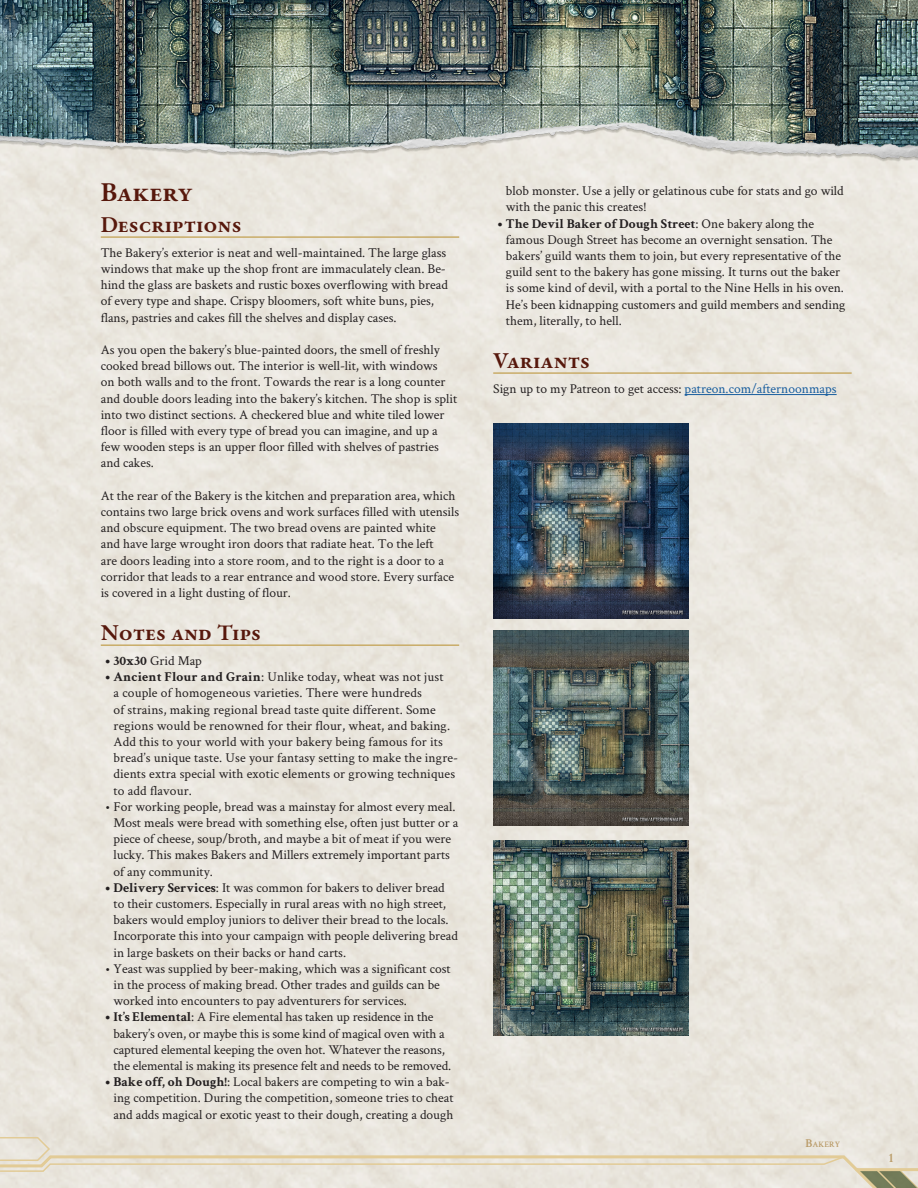
<style>
.page{position:relative;width:918px;height:1188px;background:#fff}
.page>*{position:absolute;margin:0;border:0;box-sizing:border-box;transform-origin:0 0}
.Heading_1{font:600 27px "EB Garamond";color:#57180c}
.Heading_2{font:600 22.5px "EB Garamond";color:#57180c}
.Core_Body{font:13.5px/16.2px "Crimson Text";color:#231f20}
.t1{font:600 13.5px "Crimson Text";color:#b99a66}
.t2{font:600 8.4px "Crimson Text";color:#b99a66}
.s1{font-weight:700}
.s2{color:#175d9e}
.s3{font-size:12px}
</style>
<div class="page">
<div style="left:0;top:190px;width:918px;height:946px;background:#eae6de"></div>
<svg style="left:0;top:1136px;width:918px;height:52px;background:#e6e1d4"></svg>
<hr style="left:101px;top:236px;width:358px;height:2px;background:#c9ac68">
<hr style="left:101px;top:644px;width:358px;height:2px;background:#c9ac68">
<hr style="left:493px;top:372px;width:359px;height:2px;background:#c9ac68">
<hr style="left:685px;top:394px;width:152px;height:1px;background:#175d9e">
<img style="left:0;top:0;width:918px;height:190px">
<img style="left:493px;top:423px;width:195px;height:195px">
<img style="left:493px;top:840px;width:195px;height:195px">
<img style="left:493px;top:631px;width:195px;height:195px">
<p class="Heading_1" style="left:101px;top:173px;width:94px">Bakery</p>
<p class="Heading_2" style="left:101px;top:209px;width:142px">Descriptions</p>
<p class="Core_Body" style="left:101px;top:244px;width:349px">The Bakery’s exterior is neat and well-maintained. The large glass windows that make up the shop front are immaculately clean. Be&shy;hind the glass are baskets and rustic boxes overflowing with bread of every type and shape. Crispy bloomers, soft white buns, pies, flans, pastries and cakes fill the shelves and display cases.</p>
<p class="Core_Body" style="left:101px;top:341px;width:358px">As you open the bakery’s blue-painted doors, the smell of freshly cooked bread billows out. The interior is well-lit, with windows<br>on both walls and to the front. Towards the rear is a long counter and double doors leading into the bakery’s kitchen. The shop is split into two distinct sections. A checkered blue and white tiled lower floor is filled with every type of bread you can imagine, and up a few wooden steps is an upper floor filled with shelves of pastries and cakes.</p>
<p class="Core_Body" style="left:101px;top:487px;width:360px">At the rear of the Bakery is the kitchen and preparation area, which contains two large brick ovens and work surfaces filled with utensils and obscure equipment. The two bread ovens are painted white<br>and have large wrought iron doors that radiate heat. To the left<br>are doors leading into a store room, and to the right is a door to a corridor that leads to a rear entrance and wood store. Every surface is covered in a light dusting of flour.</p>
<p class="Heading_2" style="left:101px;top:617px;width:162px">Notes and Tips</p>
<p class="Core_Body" style="left:105px;top:652px;width:98px"><span class="s1">• 30x30</span> Grid Map</p>
<p class="Core_Body" style="left:114px;top:668px;width:346px;text-indent:-9px"><span class="s1">• Ancient Flour and Grain</span>: Unlike today, wheat was not just<br>a couple of homogeneous varieties. There were hundreds<br>of strains, making regional bread taste quite different. Some regions would be renowned for their flour, wheat, and baking.<br>Add this to your world with your bakery being famous for its bread’s unique taste. Use your fantasy setting to make the ingre&shy;dients extra special with exotic elements or growing techniques to add flavour.</p>
<p class="Core_Body" style="left:114px;top:798px;width:346px;text-indent:-9px">• For working people, bread was a mainstay for almost every meal.<br>Most meals were bread with something else, often just butter or a piece of cheese, soup/broth, and maybe a bit of meat if you were lucky. This makes Bakers and Millers extremely important parts of any community.</p>
<p class="Core_Body" style="left:114px;top:879px;width:346px;text-indent:-9px"><span class="s1">• Delivery Services</span>: It was common for bakers to deliver bread to their customers. Especially in rural areas with no high street, bakers would employ juniors to deliver their bread to the locals.<br>Incorporate this into your campaign with people delivering bread in large baskets on their backs or hand carts.</p>
<p class="Core_Body" style="left:114px;top:960px;width:339px;text-indent:-9px">• Yeast was supplied by beer-making, which was a significant cost in the process of making bread. Other trades and guilds can be worked into encounters to pay adventurers for services.</p>
<p class="Core_Body" style="left:114px;top:1008px;width:339px;text-indent:-9px"><span class="s1">• It’s Elemental</span>: A Fire elemental has taken up residence in the bakery’s oven, or maybe this is some kind of magical oven with a captured elemental keeping the oven hot. Whatever the reasons, the elemental is making its presence felt and needs to be removed.</p>
<p class="Core_Body" style="left:114px;top:1073px;width:341px;text-indent:-9px"><span class="s1">• Bake off, oh Dough!</span>: Local bakers are competing to win a bak&shy;ing competition. During the competition, someone tries to cheat and adds magical or exotic yeast to their dough, creating a dough</p>
<p class="Core_Body" style="left:506px;top:182px;width:339px">blob monster. Use a jelly or gelatinous cube for stats and go wild with the panic this creates!</p>
<p class="Core_Body" style="left:506px;top:215px;width:341px;text-indent:-9px"><span class="s1">• The Devil Baker of Dough Street</span>: One bakery along the famous Dough Street has become an overnight sensation. The bakers’ guild wants them to join, but every representative of the guild sent to the bakery has gone missing. It turns out the baker is some kind of devil, with a portal to the Nine Hells in his oven.<br>He’s been kidnapping customers and guild members and sending them, literally, to hell.</p>
<p class="Heading_2" style="left:493px;top:345px;width:98px">Variants</p>
<p class="Core_Body" style="left:493px;top:380px;width:345px">Sign up to my Patreon to get access: <span class="s2">patreon.com/afternoonmaps</span></p>
<p class="t2" style="left:806px;top:1138px;width:36px"><span class="s3">B</span>AKERY</p>
<p class="t1" style="left:888px;top:1149px;width:7px">1</p>
</div>
